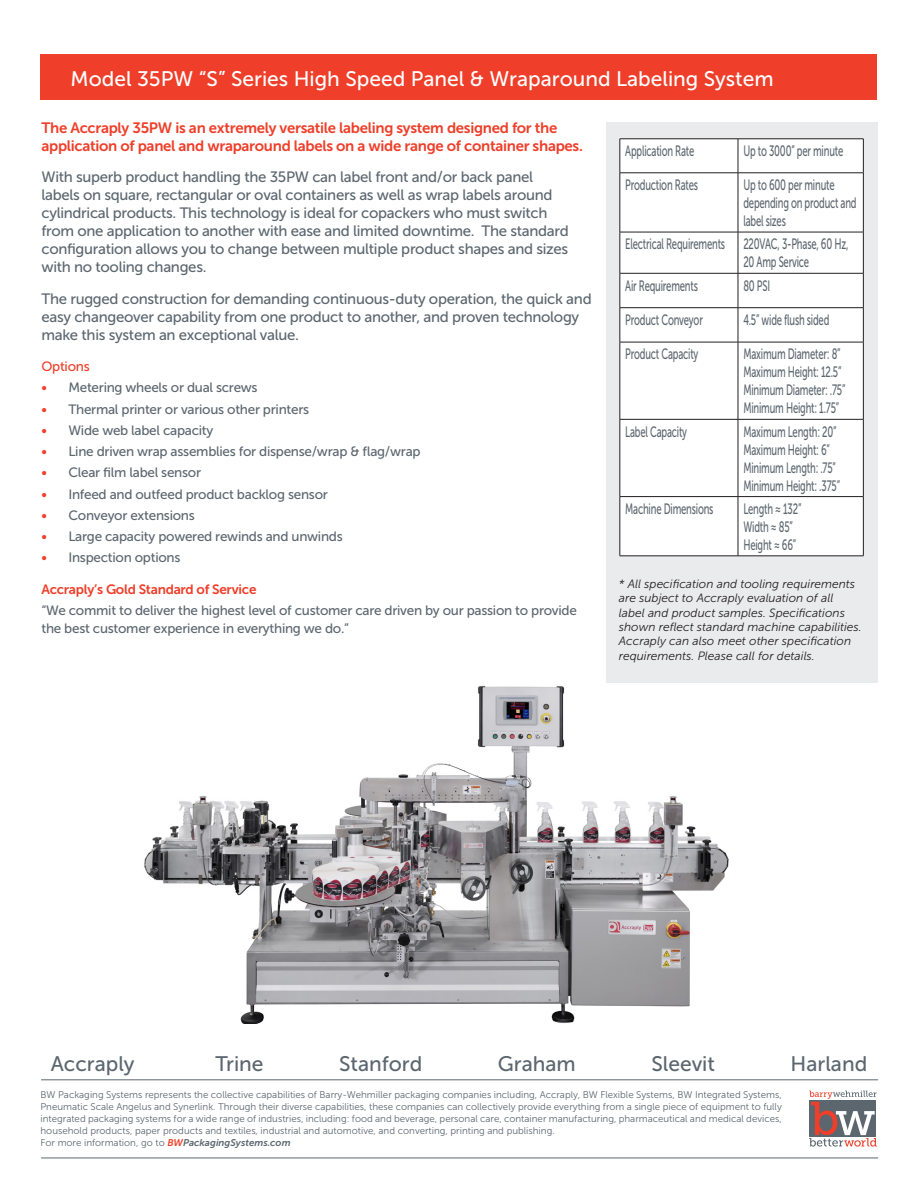
<style>
.page{position:relative;width:918px;height:1188px;background:#fff}
.page>*{position:absolute;margin:0;border:0;box-sizing:border-box;transform-origin:0 0}
.Page_2_Heading{font:21px "Museo Sans 500";color:#fff}
.t1{font:21px "Museo Sans 500";color:#5c666f}
.Page_2_Body{font:15px/18px "Museo Sans 500";letter-spacing:-.02em;color:#5c666f}
.Page_2_Table_cells{font:15px/18px "Museo Sans 500";letter-spacing:-.02em;color:#5c666f;scale:.63 1}
.Page_2_Body-2{font:15px/18px "Museo Sans 700";letter-spacing:-.02em;color:#ef3e29}
.Page_2_Body-3{font:13.5px/18px "Museo Sans 500";letter-spacing:-.02em;color:#5c666f}
.Page_2_Subhead{font:13.5px "Museo Sans 700";letter-spacing:-.02em;color:#ef3e29}
.Page_2_Body-4{font:13.5px "Museo Sans 500";letter-spacing:-.02em;color:#ef3e29}
.t2{font:italic 12px/14.4px "Museo Sans 300";color:#231f20}
.t3{font:9.75px/12px "Museo Sans 300";color:#5c666f}
.s1{color:#ef3e29}
.s2{font-family:"Museo Sans 700";font-style:italic;color:#ef4129}
.s3{font-family:"Museo Sans 700";font-style:italic}
</style>
<div class="page">
<div style="left:40px;top:54px;width:838px;height:45px;background:#ef3e29"></div>
<hr style="left:41px;top:1158px;width:837px;height:1px;background:#5c666f">
<hr style="left:41px;top:1080px;width:837px;height:1px;background:#5c666f">
<svg style="left:809px;top:1091px;width:68px;height:56px"></svg>
<img style="left:144px;top:685px;width:585px;height:339px">
<div style="left:606px;top:122px;width:272px;height:561px;background:#eaebed"></div>
<div style="left:621px;top:140px;width:242px;height:416px;background:#fff"></div>
<hr style="left:620px;top:139px;width:118px;height:1px;background:#231f20">
<hr style="left:620px;top:139px;width:1px;height:34px;background:#231f20">
<hr style="left:738px;top:139px;width:126px;height:1px;background:#231f20">
<hr style="left:738px;top:139px;width:1px;height:34px;background:#231f20">
<hr style="left:863px;top:139px;width:1px;height:34px;background:#231f20">
<hr style="left:620px;top:173px;width:118px;height:1px;background:#231f20">
<hr style="left:620px;top:173px;width:1px;height:59px;background:#231f20">
<hr style="left:738px;top:173px;width:126px;height:1px;background:#231f20">
<hr style="left:738px;top:173px;width:1px;height:59px;background:#231f20">
<hr style="left:863px;top:173px;width:1px;height:59px;background:#231f20">
<hr style="left:620px;top:232px;width:118px;height:1px;background:#231f20">
<hr style="left:620px;top:232px;width:1px;height:41px;background:#231f20">
<hr style="left:738px;top:232px;width:126px;height:1px;background:#231f20">
<hr style="left:738px;top:232px;width:1px;height:41px;background:#231f20">
<hr style="left:863px;top:232px;width:1px;height:41px;background:#231f20">
<hr style="left:620px;top:273px;width:118px;height:1px;background:#231f20">
<hr style="left:620px;top:273px;width:1px;height:35px;background:#231f20">
<hr style="left:738px;top:273px;width:126px;height:1px;background:#231f20">
<hr style="left:738px;top:273px;width:1px;height:35px;background:#231f20">
<hr style="left:863px;top:273px;width:1px;height:35px;background:#231f20">
<hr style="left:620px;top:307px;width:118px;height:1px;background:#231f20">
<hr style="left:620px;top:308px;width:1px;height:34px;background:#231f20">
<hr style="left:738px;top:307px;width:126px;height:1px;background:#231f20">
<hr style="left:738px;top:308px;width:1px;height:34px;background:#231f20">
<hr style="left:863px;top:308px;width:1px;height:34px;background:#231f20">
<hr style="left:620px;top:342px;width:118px;height:1px;background:#231f20">
<hr style="left:620px;top:342px;width:1px;height:77px;background:#231f20">
<hr style="left:738px;top:342px;width:126px;height:1px;background:#231f20">
<hr style="left:738px;top:342px;width:1px;height:77px;background:#231f20">
<hr style="left:863px;top:342px;width:1px;height:77px;background:#231f20">
<hr style="left:620px;top:419px;width:118px;height:1px;background:#231f20">
<hr style="left:620px;top:420px;width:1px;height:76px;background:#231f20">
<hr style="left:738px;top:419px;width:126px;height:1px;background:#231f20">
<hr style="left:738px;top:420px;width:1px;height:76px;background:#231f20">
<hr style="left:863px;top:420px;width:1px;height:76px;background:#231f20">
<hr style="left:620px;top:496px;width:118px;height:1px;background:#231f20">
<hr style="left:620px;top:497px;width:1px;height:59px;background:#231f20">
<hr style="left:738px;top:496px;width:126px;height:1px;background:#231f20">
<hr style="left:738px;top:497px;width:1px;height:59px;background:#231f20">
<hr style="left:863px;top:497px;width:1px;height:59px;background:#231f20">
<hr style="left:620px;top:556px;width:118px;height:1px;background:#231f20">
<hr style="left:738px;top:556px;width:126px;height:1px;background:#231f20">
<p class="Page_2_Heading" style="left:71px;top:68px;width:705px">Model 35PW “S” Series High Speed Panel &amp; Wraparound Labeling System</p>
<p class="Page_2_Body-2" style="left:41px;top:119px;width:543px">The Accraply 35PW is an extremely versatile labeling system designed for the application of panel and wraparound labels on a wide range of container shapes.</p>
<p class="Page_2_Body" style="left:41px;top:168px;width:529px">With superb product handling the 35PW can label front and/or back panel labels on square, rectangular or oval containers as well as wrap labels around cylindrical products. This technology is ideal for copackers who must switch from one application to another with ease and limited downtime. The standard configuration allows you to change between multiple product shapes and sizes with no tooling changes.</p>
<p class="Page_2_Body" style="left:41px;top:290px;width:552px">The rugged construction for demanding continuous-duty operation, the quick and easy changeover capability from one product to another, and proven technology make this system an exceptional value.</p>
<p class="Page_2_Body-4" style="left:41px;top:359px;width:50px">Options</p>
<p class="Page_2_Body-3" style="left:41px;top:379px;width:218px"><span class="s1">•</span> Metering wheels or dual screws</p>
<p class="Page_2_Body-3" style="left:41px;top:400px;width:269px"><span class="s1">•</span> Thermal printer or various other printers</p>
<p class="Page_2_Body-3" style="left:41px;top:421px;width:173px"><span class="s1">•</span> Wide web label capacity</p>
<p class="Page_2_Body-3" style="left:41px;top:443px;width:381px"><span class="s1">•</span> Line driven wrap assemblies for dispense/wrap &amp; flag/wrap</p>
<p class="Page_2_Body-3" style="left:41px;top:464px;width:161px"><span class="s1">•</span> Clear film label sensor</p>
<p class="Page_2_Body-3" style="left:41px;top:485px;width:288px"><span class="s1">•</span> Infeed and outfeed product backlog sensor</p>
<p class="Page_2_Body-3" style="left:41px;top:506px;width:155px"><span class="s1">•</span> Conveyor extensions</p>
<p class="Page_2_Body-3" style="left:41px;top:528px;width:303px"><span class="s1">•</span> Large capacity powered rewinds and unwinds</p>
<p class="Page_2_Body-3" style="left:41px;top:549px;width:141px"><span class="s1">•</span> Inspection options</p>
<p class="Page_2_Subhead" style="left:41px;top:582px;width:217px">Accraply’s Gold Standard of Service</p>
<p class="Page_2_Body-3" style="left:41px;top:602px;width:537px">“We commit to deliver the highest level of customer care driven by our passion to provide the best customer experience in everything we do.”</p>
<p class="Page_2_Table_cells" style="left:625px;top:142px;width:111px">Application Rate</p>
<p class="Page_2_Table_cells" style="left:743px;top:142px;width:160px">Up to 3000” per minute</p>
<p class="Page_2_Table_cells" style="left:625px;top:176px;width:117px">Production Rates</p>
<p class="Page_2_Table_cells" style="left:743px;top:176px;width:181px">Up to 600 per minute depending on product and label sizes</p>
<p class="Page_2_Table_cells" style="left:625px;top:235px;width:160px">Electrical Requirements</p>
<p class="Page_2_Table_cells" style="left:743px;top:235px;width:168px">220VAC, 3-Phase, 60 Hz,<br>20 Amp Service</p>
<p class="Page_2_Table_cells" style="left:625px;top:276px;width:117px">Air Requirements</p>
<p class="Page_2_Table_cells" style="left:743px;top:276px;width:44px">80 PSI</p>
<p class="Page_2_Table_cells" style="left:625px;top:311px;width:125px">Product Conveyor</p>
<p class="Page_2_Table_cells" style="left:743px;top:311px;width:138px">4.5” wide flush sided</p>
<p class="Page_2_Table_cells" style="left:625px;top:345px;width:118px">Product Capacity</p>
<p class="Page_2_Table_cells" style="left:743px;top:345px;width:156px">Maximum Diameter: 8”</p>
<p class="Page_2_Table_cells" style="left:743px;top:363px;width:157px">Maximum Height: 12.5”</p>
<p class="Page_2_Table_cells" style="left:743px;top:381px;width:164px">Minimum Diameter: .75”</p>
<p class="Page_2_Table_cells" style="left:743px;top:399px;width:154px">Minimum Height: 1.75”</p>
<p class="Page_2_Table_cells" style="left:625px;top:422px;width:100px">Label Capacity</p>
<p class="Page_2_Table_cells" style="left:743px;top:422px;width:150px">Maximum Length: 20”</p>
<p class="Page_2_Table_cells" style="left:743px;top:440px;width:139px">Maximum Height: 6”</p>
<p class="Page_2_Table_cells" style="left:743px;top:458px;width:149px">Minimum Length: .75”</p>
<p class="Page_2_Table_cells" style="left:743px;top:476px;width:155px">Minimum Height: .375”</p>
<p class="Page_2_Table_cells" style="left:625px;top:500px;width:142px">Machine Dimensions</p>
<p class="Page_2_Table_cells" style="left:743px;top:500px;width:94px">Length ≈ 132”</p>
<p class="Page_2_Table_cells" style="left:743px;top:518px;width:80px">Width ≈ 85”</p>
<p class="Page_2_Table_cells" style="left:743px;top:536px;width:86px">Height ≈ 66”</p>
<p class="t2" style="left:619px;top:577px;width:244px">* All specification and tooling requirements are subject to Accraply evaluation of all label and product samples. Specifications shown reflect standard machine capabilities.<br>Accraply can also meet other specification requirements. Please call for details.</p>
<h1 class="t1" style="left:51px;top:1052px;width:85px">Accraply</h1>
<h1 class="t1" style="left:216px;top:1052px;width:49px">Trine</h1>
<h1 class="t1" style="left:339px;top:1052px;width:85px">Stanford</h1>
<h1 class="t1" style="left:498px;top:1052px;width:79px">Graham</h1>
<h1 class="t1" style="left:651px;top:1052px;width:65px">Sleevit</h1>
<h1 class="t1" style="left:791px;top:1052px;width:78px">Harland</h1>
<p class="t3" style="left:40px;top:1089px;width:743px">BW Packaging Systems represents the collective capabilities of Barry-Wehmiller packaging companies including, Accraply, BW Flexible Systems, BW Integrated Systems, Pneumatic Scale Angelus and Synerlink. Through their diverse capabilities, these companies can collectively provide everything from a single piece of equipment to fully integrated packaging systems for a wide range of industries, including: food and beverage, personal care, container manufacturing, pharmaceutical and medical devices, household products, paper products and textiles, industrial and automotive, and converting, printing and publishing.<br>For more information, go to <span class="s2">BW</span><span class="s3">PackagingSystems.com</span></p>
</div>
